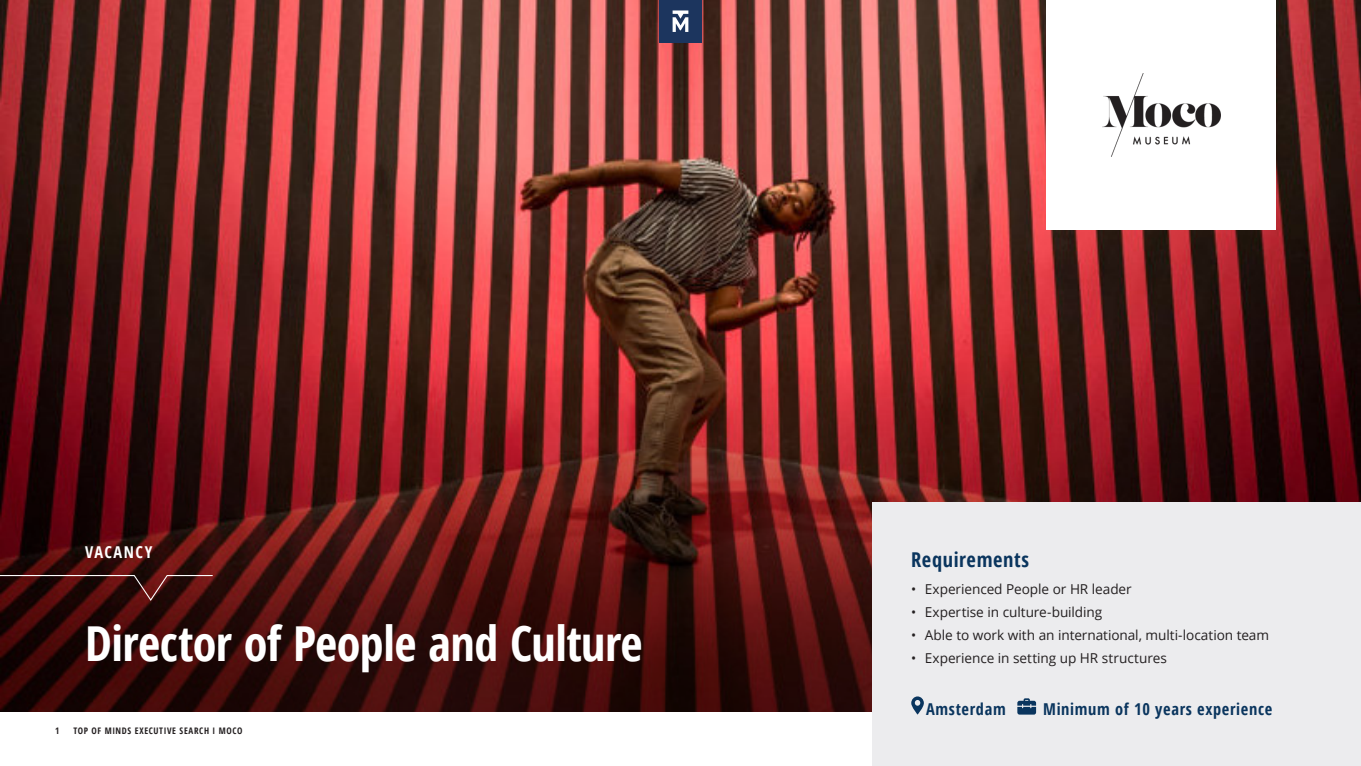
<style>
.page{position:relative;width:1361px;height:766px;background:#fff}
.page>*{position:absolute;margin:0;border:0;box-sizing:border-box;transform-origin:0 0}
.Page_header_kopie{font:700 condensed 48.15px "Open Sans";letter-spacing:-.01em;color:#fff}
.t1{font:700 condensed 20.4px "Open Sans";letter-spacing:.03em;color:#0a355e}
.t2{font:700 condensed 16.35px "Open Sans";letter-spacing:.04em;color:#0a355e}
.t3{font:700 condensed 16.27px "Open Sans";letter-spacing:.09em;color:#fff}
.t4{font:13.65px "Open Sans";letter-spacing:-.005em;color:#231f20}
.t5{font:700 condensed 9px "Open Sans";letter-spacing:.07em;color:#231f20}
</style>
<div class="page">
<img style="left:0;top:0;width:1361px;height:332px">
<svg style="left:0;top:332px;width:1361px;height:379px;background:#561515"></svg>
<svg style="left:0;top:574px;width:214px;height:27px;background:#461615"></svg>
<div style="left:872px;top:502px;width:489px;height:263px;background:#ececee"></div>
<svg style="left:911px;top:696px;width:13px;height:18px"></svg>
<svg style="left:1017px;top:698px;width:19px;height:16px"></svg>
<div style="left:1046px;top:0;width:230px;height:229px;background:#fff"></div>
<img style="left:1102px;top:73px;width:118px;height:83px">
<div style="left:659px;top:0;width:43px;height:43px;background:#1c355e"></div>
<svg style="left:672px;top:10px;width:16px;height:22px"></svg>
<p class="t3" style="left:85px;top:540px;width:69px">VACANCY</p>
<p class="Page_header_kopie" style="left:85px;top:610px;width:559px">Director of People and Culture</p>
<p class="t5" style="left:55px;top:724px;width:6px">1</p>
<p class="t5" style="left:73px;top:724px;width:171px">TOP OF MINDS EXECUTIVE SEARCH I MOCO</p>
<p class="t1" style="left:911px;top:545px;width:119px">Requirements</p>
<p class="t4" style="left:911px;top:579px;width:222px">• Experienced People or HR leader</p>
<p class="t4" style="left:911px;top:602px;width:192px">• Expertise in culture-building</p>
<p class="t4" style="left:911px;top:625px;width:359px">• Able to work with an international, multi-location team</p>
<p class="t4" style="left:911px;top:648px;width:257px">• Experience in setting up HR structures</p>
<p class="t2" style="left:926px;top:697px;width:81px">Amsterdam</p>
<p class="t2" style="left:1043px;top:697px;width:230px">Minimum of 10 years experience</p>
</div>
